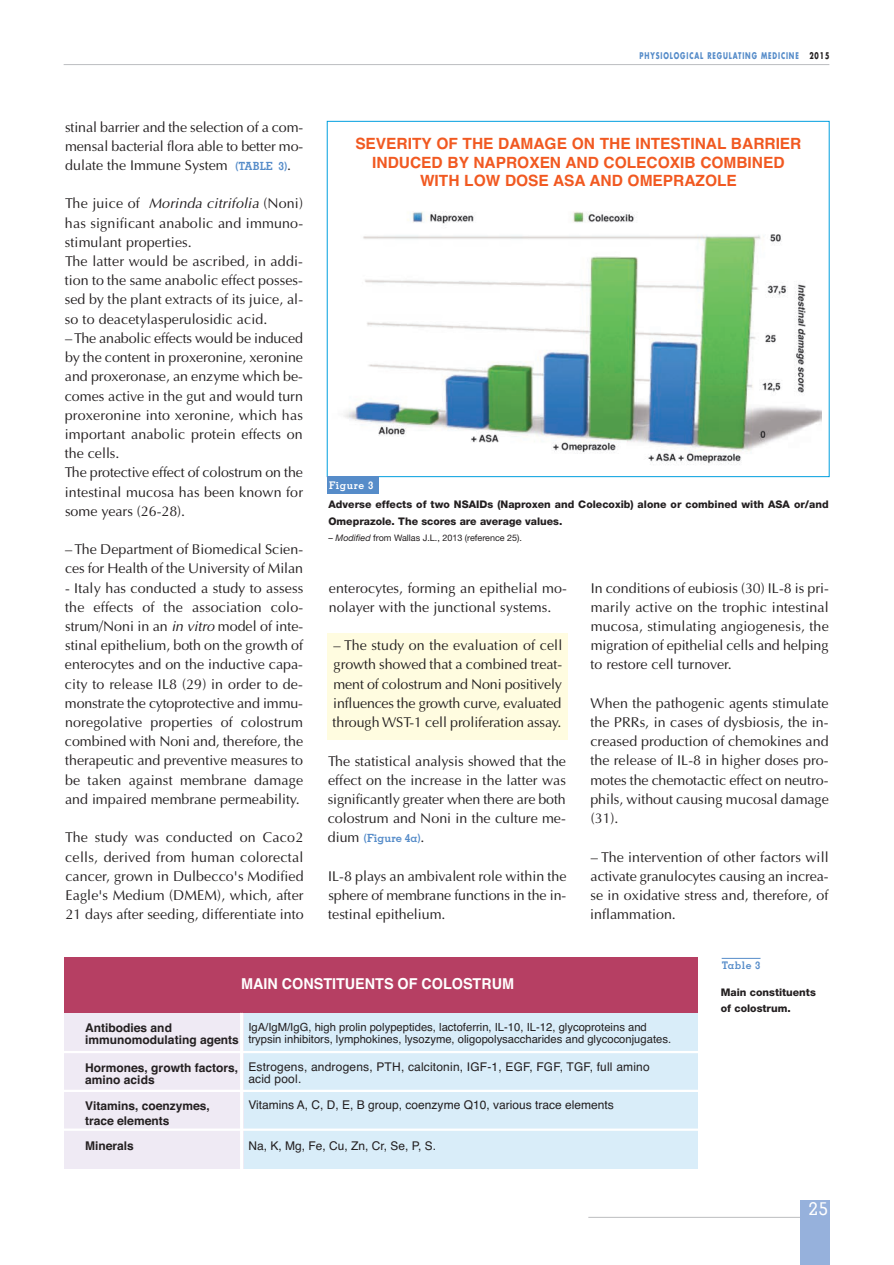
<style>
.page{position:relative;width:894px;height:1265px;background:#fff}
.page>*{position:absolute;margin:0;border:0;box-sizing:border-box;transform-origin:0 0}
.t1{font:500 18px "Memphis";color:#fff}
.t2{font:700 15.45px/18.6px "Helvetica";color:#f15921;text-align:center}
.t3{font:700 15px "Helvetica";color:#fff;scale:.96 1}
.t4{font:14.25px/19.2px "Optima";color:#231f20;text-align:justify}
.t5{font:12px/12px "Helvetica";letter-spacing:.015em;color:#231f20}
.t6{font:700 12px/12px "Helvetica";color:#231f20}
.t7{font:11.25px/12px "Helvetica";color:#231f20}
.t8{font:700 11.25px "Memphis";color:#568cc9}
.t9{font:800 10.5px/16.5px "Helvetica Neue";letter-spacing:.005em;color:#231f20}
.t10{font:700 10.5px "Memphis";letter-spacing:.05em;color:#fff}
.t11{font:700 10.5px "Memphis";letter-spacing:.05em;color:#568cc9}
.t12{font:9px "Helvetica Neue";color:#231f20}
.t13{font:700 9px "Futura";letter-spacing:.135em;color:#568cc9;scale:.7 1}
.s1{font-family:"Memphis";font-weight:700;font-size:11.25px;color:#568cc9}
.s2{font-style:italic}
.s3{color:#231f20}
.s4{font-family:"Optima";font-weight:400;font-size:14.25px;color:#231f20}
</style>
<div class="page">
<div style="left:327px;top:633px;width:240px;height:106px;background:#fffce0"></div>
<hr style="left:588px;top:1217px;width:220px;height:1px;background:#bcbdc0">
<div style="left:799px;top:1200px;width:30px;height:64px;background:#96b1dc"></div>
<hr style="left:64px;top:64px;width:765px;height:1px;background:#bcbdc0">
<div style="left:64px;top:1013px;width:633px;height:155px;background:#efeaf4"></div>
<div style="left:244px;top:1012px;width:453px;height:156px;background:#d9edf9"></div>
<div style="left:64px;top:957px;width:633px;height:55px;background:#b63f63"></div>
<hr style="left:240px;top:1012px;width:3px;height:156px;background:#fff">
<hr style="left:64px;top:1089px;width:633px;height:3px;background:#fff">
<hr style="left:64px;top:1050px;width:633px;height:3px;background:#fff">
<hr style="left:64px;top:1128px;width:633px;height:2px;background:#fff">
<hr style="left:721px;top:958px;width:39px;height:1px;background:#568cc9">
<img style="left:344px;top:211px;width:477px;height:254px">
<div style="left:327px;top:476px;width:51px;height:18px;background:#568cc9"></div>
<p class="t4" style="left:65px;top:117px;width:240px">stinal barrier and the selection of a com&shy;mensal bacterial flora able to better mo&shy;dulate the Immune System <span class="s1">(TABLE 3)</span>.</p>
<p class="t4" style="left:65px;top:194px;width:240px;text-align:left">The juice of <span class="s2">Morinda citrifolia</span> (Noni) has significant anabolic and immuno&shy;stimulant properties.<br>The latter would be ascribed, in addi&shy;tion to the same anabolic effect posses&shy;sed by the plant extracts of its juice, al&shy;so to deacetylasperulosidic acid.</p>
<p class="t4" style="left:65px;top:328px;width:240px;text-align:left">– The anabolic effects would be induced by the content in proxeronine, xeronine and proxeronase, an enzyme which be&shy;comes active in the gut and would turn proxeronine into xeronine, which has important anabolic protein effects on the cells.<br>The protective effect of colostrum on the intestinal mucosa has been known for some years (26-28).</p>
<p class="t4" style="left:65px;top:539px;width:239px">– The Department of Biomedical Scien&shy;ces for Health of the University of Milan</p>
<p class="t4" style="left:65px;top:578px;width:240px">- Italy has conducted a study to assess the effects of the association colo&shy;strum/Noni in an <span class="s2">in vitro</span> model of inte&shy;stinal epithelium, both on the growth of enterocytes and on the inductive capa&shy;city to release IL8 (29) in order to de&shy;monstrate the cytoprotective and immu&shy;noregolative properties of colostrum combined with Noni and, therefore, the therapeutic and preventive measures to be taken against membrane damage and impaired membrane permeability.</p>
<p class="t4" style="left:65px;top:827px;width:240px">The study was conducted on Caco2 cells, derived from human colorectal cancer, grown in Dulbecco's Modified Eagle's Medium (DMEM), which, after 21 days after seeding, differentiate into</p>
<p class="t13" style="left:639px;top:52px;width:273px">PHYSIOLOGICAL REGULATING MEDICINE <span class="s3">2015</span></p>
<p class="t2" style="left:355px;top:134px;width:447px">SEVERITY OF THE DAMAGE ON THE INTESTINAL BARRIER<br>INDUCED BY NAPROXEN AND COLECOXIB COMBINED<br>WITH LOW DOSE ASA AND OMEPRAZOLE</p>
<p class="t10" style="left:329px;top:481px;width:46px">Figure 3</p>
<p class="t9" style="left:328px;top:497px;width:502px">Adverse effects of two NSAIDs (Naproxen and Colecoxib) alone or combined with ASA or/and<br>Omeprazole. The scores are average values.</p>
<p class="t12" style="left:328px;top:534px;width:195px">– <span class="s2">Modified</span> from Wallas J.L., 2013 (reference 25).</p>
<p class="t4" style="left:329px;top:578px;width:240px">enterocytes, forming an epithelial mo&shy;nolayer with the junctional systems.</p>
<p class="t4" style="left:332px;top:635px;width:231px">– The study on the evaluation of cell growth showed that a combined treat&shy;ment of colostrum and Noni positively influences the growth curve, evaluated through WST-1 cell proliferation assay.</p>
<p class="t4" style="left:328px;top:751px;width:240px">The statistical analysis showed that the effect on the increase in the latter was significantly greater when there are both colostrum and Noni in the culture me-</p>
<p class="t8" style="left:328px;top:834px;width:98px"><span class="s4">dium</span> (Figure 4a)<span class="s4">.</span></p>
<p class="t4" style="left:328px;top:866px;width:240px">IL-8 plays an ambivalent role within the sphere of membrane functions in the in&shy;testinal epithelium.</p>
<p class="t4" style="left:590px;top:578px;width:240px">In conditions of eubiosis (30) IL-8 is pri&shy;marily active on the trophic intestinal mucosa, stimulating angiogenesis, the migration of epithelial cells and helping to restore cell turnover.</p>
<p class="t4" style="left:590px;top:693px;width:240px">When the pathogenic agents stimulate the PRRs, in cases of dysbiosis, the in&shy;creased production of chemokines and the release of IL-8 in higher doses pro&shy;motes the chemotactic effect on neutro&shy;phils, without causing mucosal damage (31).</p>
<p class="t4" style="left:590px;top:847px;width:240px">– The intervention of other factors will activate granulocytes causing an increa&shy;se in oxidative stress and, therefore, of inflammation.</p>
<p class="t11" style="left:721px;top:961px;width:40px">Table 3</p>
<p class="t3" style="left:241px;top:971px;width:286px">MAIN CONSTITUENTS OF COLOSTRUM</p>
<p class="t7" style="left:248px;top:1021px;width:424px">IgA/IgM/IgG, high prolin polypeptides, lactoferrin, IL-10, IL-12, glycoproteins and trypsin inhibitors, lymphokines, lysozyme, oligopolysaccharides and glycoconjugates.</p>
<p class="t6" style="left:85px;top:1022px;width:155px">Antibodies and immunomodulating agents</p>
<p class="t6" style="left:85px;top:1061px;width:154px">Hormones, growth factors, amino acids</p>
<p class="t6" style="left:85px;top:1098px;width:126px;line-height:15px">Vitamins, coenzymes, trace elements</p>
<p class="t6" style="left:85px;top:1139px;width:50px">Minerals</p>
<p class="t5" style="left:248px;top:1061px;width:403px">Estrogens, androgens, PTH, calcitonin, IGF-1, EGF, FGF, TGF, full amino acid pool.</p>
<p class="t5" style="left:248px;top:1099px;width:367px">Vitamins A, C, D, E, B group, coenzyme Q10, various trace elements</p>
<p class="t5" style="left:248px;top:1139px;width:189px">Na, K, Mg, Fe, Cu, Zn, Cr, Se, P, S.</p>
<p class="t9" style="left:721px;top:984px;width:96px">Main constituents of colostrum.</p>
<p class="t1" style="left:809px;top:1201px;width:20px">25</p>
</div>
